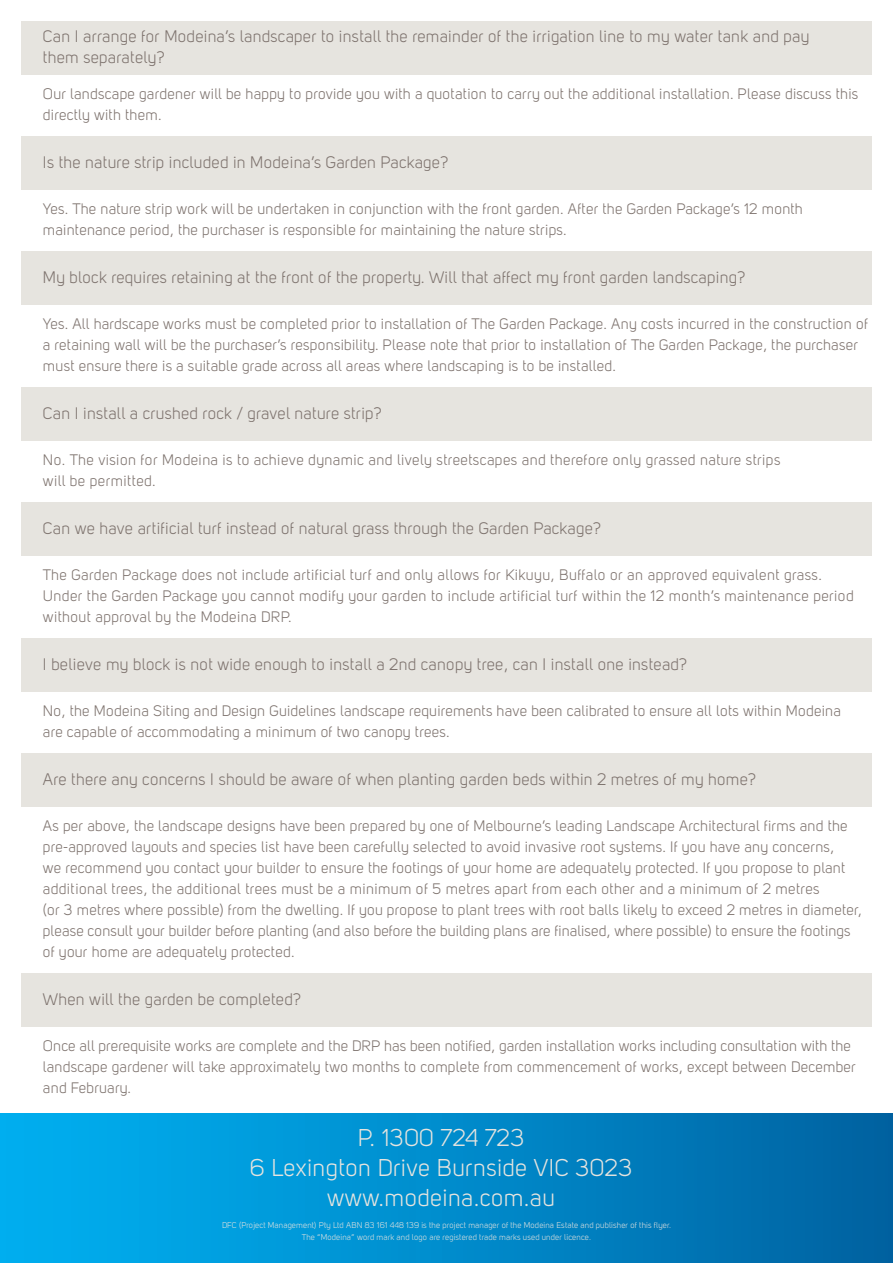
<style>
.page{position:relative;width:893px;height:1263px;background:#fff}
.page>*{position:absolute;margin:0;border:0;box-sizing:border-box;transform-origin:0 0}
.t1{font:24px "Uni Sans Book";letter-spacing:.02em;color:#e6e4df}
.t2{font:16.5px/21px "Uni Sans Book";letter-spacing:.02em;color:#7d726d}
.t3{font:15px/21px "Uni Sans Book";letter-spacing:.02em;color:#7d726d}
.t4{font:8.25px/12px "Uni Sans Book";letter-spacing:.02em;color:#e6e4df;text-align:center}
</style>
<div class="page">
<div style="left:0;top:1113px;width:893px;height:150px;background:linear-gradient(to right,#00b3f4,#0063a2)"></div>
<div style="left:21px;top:21px;width:851px;height:53px;background:#e6e4df"></div>
<div style="left:21px;top:387px;width:851px;height:53px;background:#e6e4df"></div>
<div style="left:21px;top:251px;width:851px;height:53px;background:#e6e4df"></div>
<div style="left:21px;top:502px;width:851px;height:53px;background:#e6e4df"></div>
<div style="left:21px;top:638px;width:851px;height:53px;background:#e6e4df"></div>
<div style="left:21px;top:973px;width:851px;height:53px;background:#e6e4df"></div>
<div style="left:21px;top:753px;width:851px;height:53px;background:#e6e4df"></div>
<div style="left:21px;top:136px;width:851px;height:53px;background:#e6e4df"></div>
<p class="t2" style="left:43px;top:26px;width:768px">Can I arrange for Modeina’s landscaper to install the remainder of the irrigation line to my water tank and pay them separately?</p>
<p class="t3" style="left:43px;top:83px;width:817px">Our landscape gardener will be happy to provide you with a quotation to carry out the additional installation. Please discuss this directly with them.</p>
<p class="t2" style="left:43px;top:152px;width:407px">Is the nature strip included in Modeina’s Garden Package?</p>
<p class="t3" style="left:43px;top:198px;width:761px">Yes. The nature strip work will be undertaken in conjunction with the front garden. After the Garden Package’s 12 month maintenance period, the purchaser is responsible for maintaining the nature strips.</p>
<p class="t2" style="left:43px;top:267px;width:704px">My block requires retaining at the front of the property. Will that affect my front garden landscaping?</p>
<p class="t3" style="left:43px;top:313px;width:826px">Yes. All hardscape works must be completed prior to installation of The Garden Package. Any costs incurred in the construction of a retaining wall will be the purchaser’s responsibility. Please note that prior to installation of The Garden Package, the purchaser must ensure there is a suitable grade across all areas where landscaping is to be installed.</p>
<p class="t2" style="left:43px;top:403px;width:340px">Can I install a crushed rock / gravel nature strip?</p>
<p class="t3" style="left:43px;top:449px;width:739px">No. The vision for Modeina is to achieve dynamic and lively streetscapes and therefore only grassed nature strips will be permitted.</p>
<p class="t2" style="left:43px;top:518px;width:560px">Can we have artificial turf instead of natural grass through the Garden Package?</p>
<p class="t3" style="left:43px;top:564px;width:812px">The Garden Package does not include artificial turf and only allows for Kikuyu, Buffalo or an approved equivalent grass.<br>Under the Garden Package you cannot modify your garden to include artificial turf within the 12 month’s maintenance period without approval by the Modeina DRP.</p>
<p class="t2" style="left:43px;top:654px;width:646px">I believe my block is not wide enough to install a 2nd canopy tree, can I install one instead?</p>
<p class="t3" style="left:43px;top:700px;width:799px">No, the Modeina Siting and Design Guidelines landscape requirements have been calibrated to ensure all lots within Modeina are capable of accommodating a minimum of two canopy trees.</p>
<p class="t2" style="left:43px;top:769px;width:715px">Are there any concerns I should be aware of when planting garden beds within 2 metres of my home?</p>
<p class="t3" style="left:43px;top:815px;width:820px">As per above, the landscape designs have been prepared by one of Melbourne’s leading Landscape Architectural firms and the pre-approved layouts and species list have been carefully selected to avoid invasive root systems. If you have any concerns,<br>we recommend you contact your builder to ensure the footings of your home are adequately protected. If you propose to plant additional trees, the additional trees must be a minimum of 5 metres apart from each other and a minimum of 2 metres<br>(or 3 metres where possible) from the dwelling. If you propose to plant trees with root balls likely to exceed 2 metres in diameter, please consult your builder before planting (and also before the building plans are finalised, where possible) to ensure the footings of your home are adequately protected.</p>
<p class="t2" style="left:43px;top:989px;width:260px">When will the garden be completed?</p>
<p class="t3" style="left:43px;top:1035px;width:814px">Once all prerequisite works are complete and the DRP has been notified, garden installation works including consultation with the landscape gardener will take approximately two months to complete from commencement of works, except between December and February.</p>
<p class="t1" style="left:358px;top:1123px;width:168px">P. 1300 724 723</p>
<p class="t1" style="left:250px;top:1153px;width:384px">6 Lexington Drive Burnside VIC 3023</p>
<p class="t1" style="left:327px;top:1183px;width:229px">www.modeina.com.au</p>
<p class="t4" style="left:222px;top:1219px;width:450px">DFC (Project Management) Pty Ltd ABN 83 161 448 139 is the project manager of the Modeina Estate and publisher of this flyer.<br>The “Modeina” word mark and logo are registered trade marks used under licence.</p>
</div>
